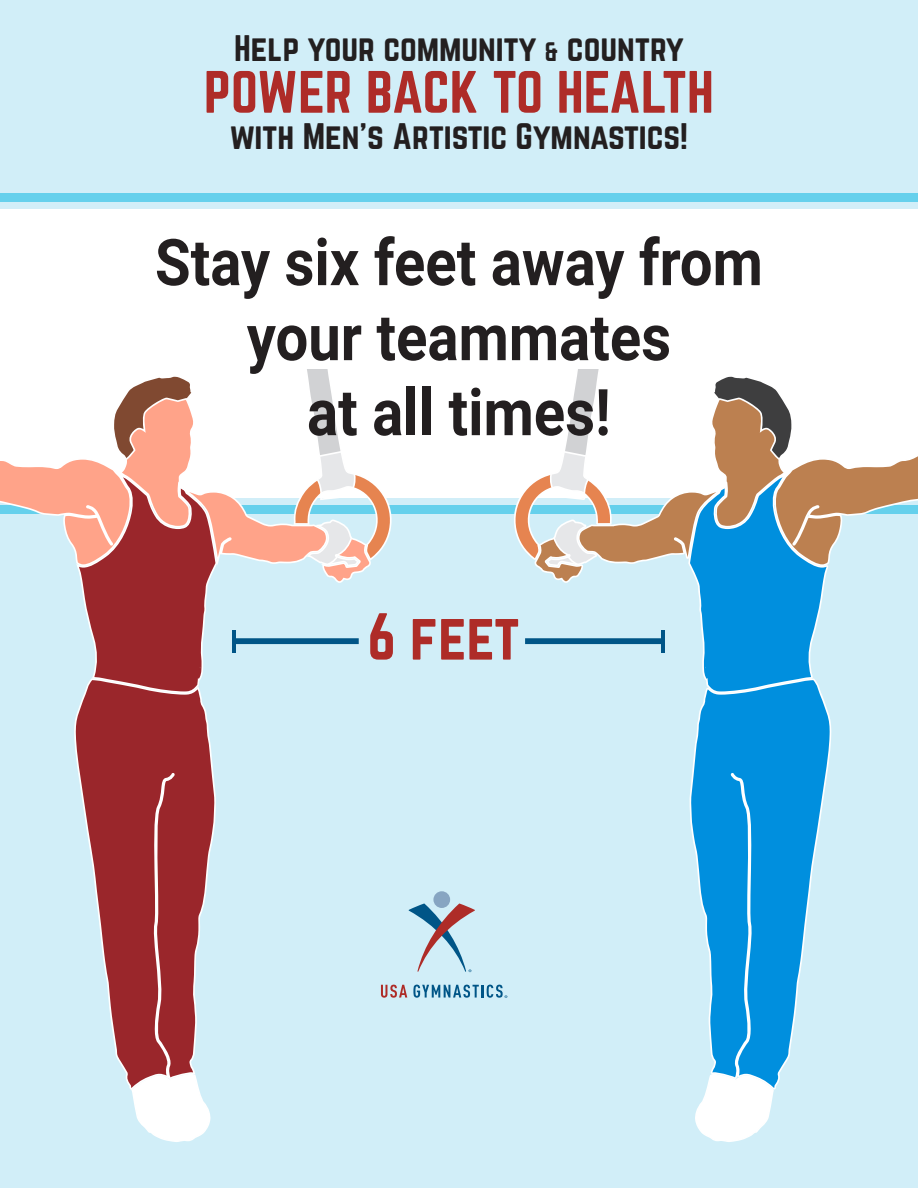
<style>
.page{position:relative;width:918px;height:1188px;background:#d1eef8}
.page>*{position:absolute;margin:0;border:0;box-sizing:border-box;transform-origin:0 0}
.t1{font:700 64.5px/75px "Roboto";color:#231f20;text-align:center;scale:.9 1}
.t2{font:58.05px "Norwester";color:#ae2c28}
.t3{font:52.2px "Norwester";letter-spacing:-.01em;color:#ae2c28;scale:1.04 1}
.t4{font:32.25px "Norwester";color:#231f20;scale:1.04 1}
.s1{font-size:23.4px}
</style>
<div class="page">
<div style="left:0;top:209px;width:918px;height:289px;background:#fff"></div>
<div style="left:0;top:194px;width:918px;height:8px;background:#65d0ec"></div>
<div style="left:0;top:505px;width:918px;height:9px;background:#65d0ec"></div>
<div style="left:433px;top:891px;width:17px;height:17px;background:#87a5c2;border-radius:50%"></div>
<svg style="left:381px;top:985px;width:26px;height:13px"></svg>
<svg style="left:409px;top:904px;width:66px;height:68px"></svg>
<svg style="left:413px;top:985px;width:94px;height:13px"></svg>
<svg style="left:689px;top:693px;width:143px;height:397px;fill:#008fde"></svg>
<svg style="left:695px;top:1074px;width:79px;height:68px"></svg>
<svg style="left:514px;top:370px;width:404px;height:323px"></svg>
<svg style="left:74px;top:693px;width:142px;height:397px;fill:#9a262b"></svg>
<svg style="left:131px;top:1074px;width:80px;height:68px"></svg>
<svg style="left:0;top:370px;width:392px;height:323px"></svg>
<p class="t4" style="left:234px;top:32px;width:434px">Help your community <span class="s1">&amp;</span> country</p>
<h3 class="t3" style="left:204px;top:67px;width:492px">POWER BACK TO HEALTH</h3>
<p class="t4" style="left:230px;top:121px;width:442px">with Men’s Artistic Gymnastics!</p>
<h1 class="t1" style="left:155px;top:222px;width:677px">Stay six feet away from your teammates<br>at all times!</h1>
<h2 class="t2" style="left:367px;top:609px;width:154px">6 feet</h2>
</div>
